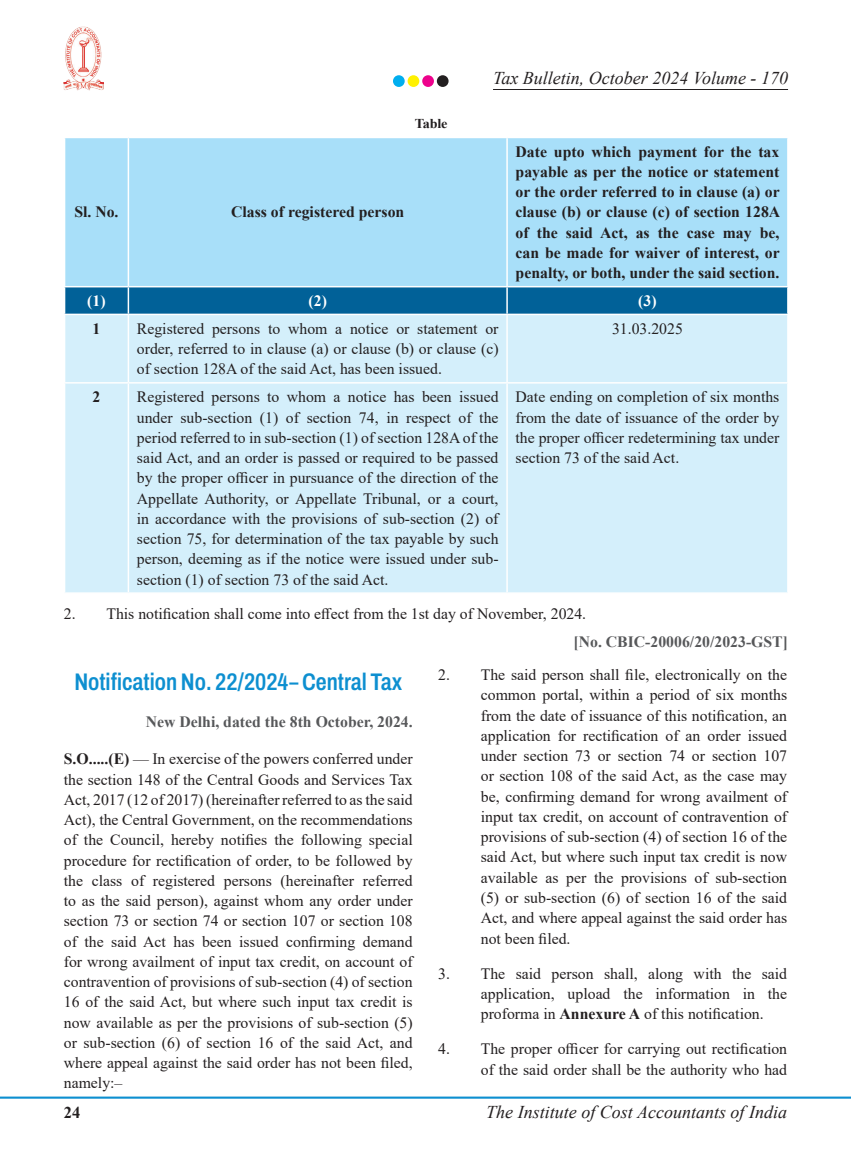
<style>
.page{position:relative;width:851px;height:1157px;background:#fff}
.page>*{position:absolute;margin:0;border:0;box-sizing:border-box;transform-origin:0 0}
.Notification_Head{font:600 24px "Archivo Condensed";color:#0d8fd0}
.t1{font:italic 18px "Times New Roman";color:#231f20}
.t2{font:700 16.5px "Times New Roman";color:#231f20}
.Tab_Setting_1{font:15.75px/20.2px "Times New Roman";color:#231f20;text-align:justify}
.Body{font:15.75px/20.2px "Times New Roman";color:#231f20;text-align:justify}
.Table_Body{font:15.75px/20.2px "Times New Roman";color:#231f20;text-align:justify}
.Table_Body-2{font:700 15.75px/20.2px "Times New Roman";color:#231f20;text-align:justify}
.Notification_Date{font:700 15.75px "Times New Roman";color:#57585a}
.Table_Body-3{font:700 15.75px "Times New Roman";color:#fff}
.t3{font:700 13.5px "Times New Roman";letter-spacing:-.01em;color:#231f20;scale:1.05 1}
.s1{font-weight:700}
</style>
<div class="page">
<hr style="left:0;top:1096px;width:850px;height:2px;background:#0d8fd0">
<img style="left:64px;top:26px;width:39px;height:64px">
<hr style="left:493px;top:89px;width:294px;height:1px;background:#231f20">
<div style="left:393px;top:75px;width:11px;height:12px;background:#00aeef;border-radius:50%"></div>
<div style="left:407px;top:75px;width:12px;height:12px;background:#fff101;border-radius:50%"></div>
<div style="left:422px;top:75px;width:12px;height:12px;background:#ed028c;border-radius:50%"></div>
<div style="left:437px;top:75px;width:11px;height:12px;background:#231f20;border-radius:50%"></div>
<div style="left:65px;top:138px;width:722px;height:148px;background:#a8dff9"></div>
<div style="left:65px;top:315px;width:722px;height:277px;background:#d4effb"></div>
<hr style="left:128px;top:138px;width:1px;height:148px;background:#fff">
<hr style="left:506px;top:138px;width:1px;height:148px;background:#fff">
<svg style="left:64px;top:287px;width:724px;height:27px;background:#0b679c"></svg>
<hr style="left:128px;top:315px;width:1px;height:67px;background:#fff">
<hr style="left:506px;top:315px;width:1px;height:67px;background:#fff">
<hr style="left:64px;top:382px;width:64px;height:1px;background:#fff">
<hr style="left:128px;top:382px;width:379px;height:1px;background:#fff">
<hr style="left:128px;top:383px;width:1px;height:209px;background:#fff">
<hr style="left:507px;top:382px;width:281px;height:1px;background:#fff">
<hr style="left:506px;top:383px;width:1px;height:209px;background:#fff">
<p class="t3" style="left:415px;top:114px;width:33px">Table</p>
<p class="Table_Body-2" style="left:74px;top:201px;width:46px">Sl. No.</p>
<p class="Table_Body-2" style="left:231px;top:201px;width:175px">Class of registered person</p>
<p class="t1" style="left:493px;top:66px;width:296px">Tax Bulletin, October 2024 Volume - 170</p>
<p class="Table_Body-2" style="left:515px;top:141px;width:266px">Date upto which payment for the tax payable as per the notice or statement or the order referred to in clause (a) or clause (b) or clause (c) of section 128A of the said Act, as the case may be, can be made for waiver of interest, or penalty, or both, under the said section.</p>
<p class="Table_Body-3" style="left:87px;top:289px;width:20px">(1)</p>
<p class="Table_Body-3" style="left:308px;top:289px;width:20px">(2)</p>
<p class="Table_Body-3" style="left:638px;top:289px;width:20px">(3)</p>
<p class="Table_Body-2" style="left:92px;top:318px;width:9px">1</p>
<p class="Table_Body" style="left:137px;top:318px;width:363px">Registered persons to whom a notice or statement or order, referred to in clause (a) or clause (b) or clause (c) of section 128A of the said Act, has been issued.</p>
<p class="Table_Body" style="left:612px;top:318px;width:72px">31.03.2025</p>
<p class="Table_Body-2" style="left:92px;top:386px;width:9px">2</p>
<p class="Table_Body" style="left:137px;top:386px;width:363px">Registered persons to whom a notice has been issued under sub-section (1) of section 74, in respect of the period referred to in sub-section (1) of section 128A of the said Act, and an order is passed or required to be passed by the proper officer in pursuance of the direction of the Appellate Authority, or Appellate Tribunal, or a court, in accordance with the provisions of sub-section (2) of section 75, for determination of the tax payable by such person, deeming as if the notice were issued under sub&shy;section (1) of section 73 of the said Act.</p>
<p class="Table_Body" style="left:515px;top:386px;width:265px">Date ending on completion of six months from the date of issuance of the order by the proper officer redetermining tax under section 73 of the said Act.</p>
<p class="Tab_Setting_1" style="left:64px;top:603px;width:524px">2. This notification shall come into effect from the 1st day of November, 2024.</p>
<p class="Notification_Date" style="left:573px;top:630px;width:216px">[No. CBIC-20006/20/2023-GST]</p>
<p class="Notification_Head" style="left:74px;top:664px;width:329px">Notification No. 22/2024– Central Tax</p>
<p class="Notification_Date" style="left:146px;top:710px;width:268px">New Delhi, dated the 8th October, 2024.</p>
<p class="Body" style="left:64px;top:748px;width:350px"><span class="s1">S.O.....(E)</span> — In exercise of the powers conferred under the section 148 of the Central Goods and Services Tax Act, 2017 (12 of 2017) (hereinafter referred to as the said Act), the Central Government, on the recommendations of the Council, hereby notifies the following special procedure for rectification of order, to be followed by the class of registered persons (hereinafter referred to as the said person), against whom any order under section 73 or section 74 or section 107 or section 108 of the said Act has been issued confirming demand for wrong availment of input tax credit, on account of contravention of provisions of sub-section (4) of section 16 of the said Act, but where such input tax credit is now available as per the provisions of sub-section (5) or sub-section (6) of section 16 of the said Act, and where appeal against the said order has not been filed, namely:–</p>
<p class="Tab_Setting_1" style="left:480px;top:664px;width:308px;text-indent:-43px">2. The said person shall file, electronically on the common portal, within a period of six months from the date of issuance of this notification, an application for rectification of an order issued under section 73 or section 74 or section 107 or section 108 of the said Act, as the case may be, confirming demand for wrong availment of input tax credit, on account of contravention of provisions of sub-section (4) of section 16 of the said Act, but where such input tax credit is now available as per the provisions of sub-section (5) or sub-section (6) of section 16 of the said Act, and where appeal against the said order has not been filed.</p>
<p class="Tab_Setting_1" style="left:480px;top:962px;width:308px;text-indent:-43px">3. The said person shall, along with the said application, upload the information in the proforma in <span class="s1">Annexure A</span> of this notification.</p>
<p class="Tab_Setting_1" style="left:438px;top:1038px;width:350px;text-align:right">4. The proper officer for carrying out rectification of the said order shall be the authority who had</p>
<p class="t2" style="left:64px;top:1100px;width:18px">24</p>
<p class="t1" style="left:486px;top:1099px;width:302px">The Institute of Cost Accountants of India</p>
</div>
